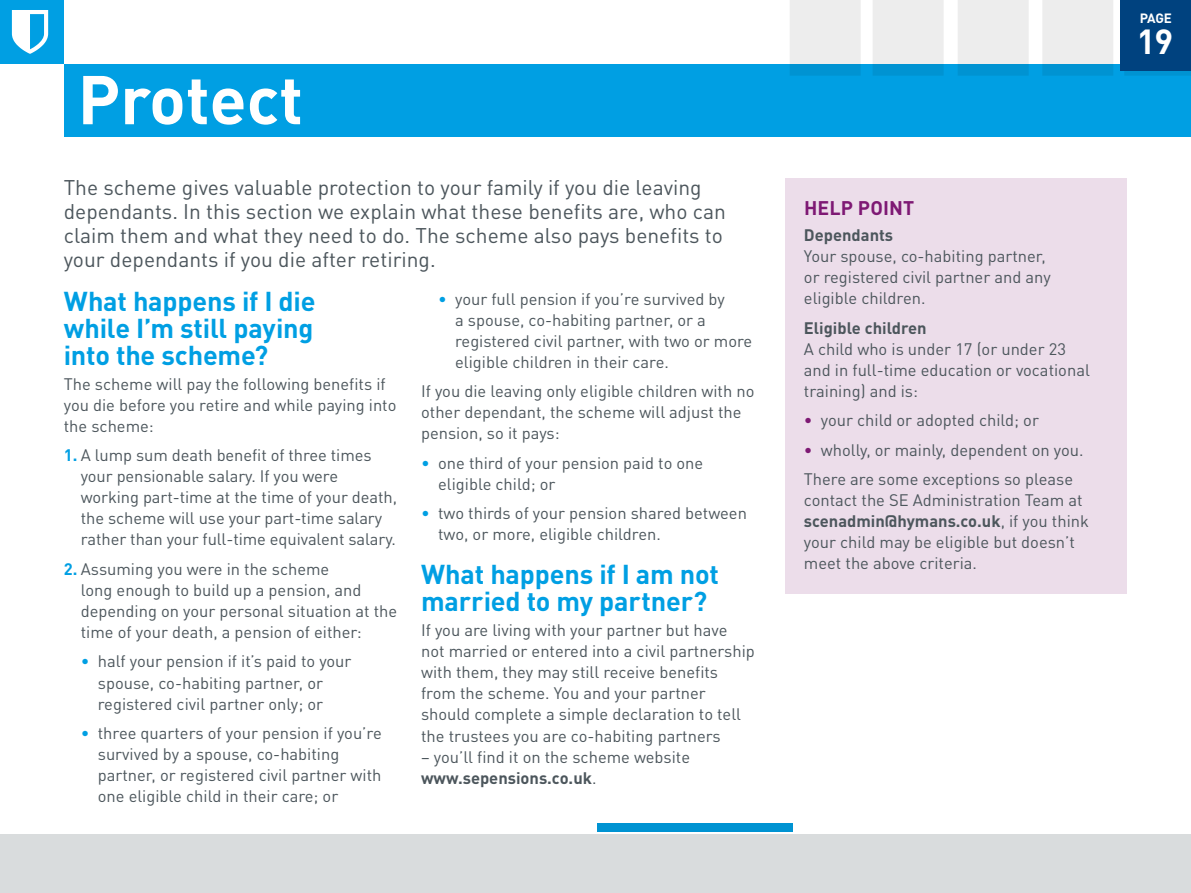
<style>
.page{position:relative;width:1191px;height:893px;background:#fff}
.page>*{position:absolute;margin:0;border:0;box-sizing:border-box;transform-origin:0 0}
.t1{font:700 67.8px "DIN Pro";color:#fff}
.t2{font:700 34.5px "DIN Pro";color:#fff}
.t3{font:700 27px/27px "DIN Pro";letter-spacing:-.01em;color:#009fe3;text-align:justify}
.t4{font:21px/24px "DIN Pro";color:#4c565c}
.t5{font:700 19.5px "DIN Pro";letter-spacing:.01em;color:#7e1974}
.t6{font:16.5px/21px "DIN Pro";color:#4c565c}
.t7{font:700 16.5px "DIN Pro";color:#4c565c}
.t8{font:700 13.35px "DIN Pro";color:#fff}
.s1{font-weight:700;color:#009fe3}
.s2{color:#009fe3}
.s3{font-weight:700}
.s4{color:#7e1974}
</style>
<div class="page">
<div style="left:0;top:0;width:64px;height:64px;background:#009fe3"></div>
<div style="left:324px;top:64px;width:867px;height:72px;background:#009fe3"></div>
<div style="left:785px;top:179px;width:342px;height:415px;background:#ecddea"></div>
<svg style="left:12px;top:10px;width:36px;height:44px"></svg>
<div style="left:64px;top:64px;width:260px;height:72px;background:#009fe3"></div>
<div style="left:597px;top:823px;width:196px;height:8px;background:#0093d2"></div>
<div style="left:0;top:834px;width:1191px;height:59px;background:#d9dcdd"></div>
<svg style="left:790px;top:0;width:70px;height:76px;background:#c7dee8"></svg>
<svg style="left:873px;top:0;width:70px;height:76px;background:#c7dee8"></svg>
<svg style="left:958px;top:0;width:70px;height:76px;background:#c7dee8"></svg>
<svg style="left:1042px;top:0;width:71px;height:76px;background:#c7dee8"></svg>
<svg style="left:1124px;top:71px;width:67px;height:5px"></svg>
<div style="left:1120px;top:0;width:71px;height:71px;background:#00427f"></div>
<h1 class="t1" style="left:78px;top:43px;width:227px">Protect</h1>
<p class="t4" style="left:64px;top:173px;width:663px">The scheme gives valuable protection to your family if you die leaving dependants. In this section we explain what these benefits are, who can claim them and what they need to do. The scheme also pays benefits to your dependants if you die after retiring.</p>
<h3 class="t3" style="left:64px;top:284px;width:253px">What happens if I die while I’m still paying into the scheme?</h3>
<p class="t6" style="left:64px;top:372px;width:334px">The scheme will pay the following benefits if you die before you retire and while paying into the scheme:</p>
<p class="t6" style="left:81px;top:443px;width:318px;text-indent:-17px"><span class="s1">1.</span> A lump sum death benefit of three times your pensionable salary. If you were working part-time at the time of your death, the scheme will use your part-time salary rather than your full-time equivalent salary.</p>
<p class="t6" style="left:81px;top:557px;width:318px;text-indent:-17px"><span class="s1">2.</span> Assuming you were in the scheme<br>long enough to build up a pension, and depending on your personal situation at the time of your death, a pension of either:</p>
<p class="t6" style="left:98px;top:649px;width:255px;text-indent:-17px"><span class="s2">•</span> half your pension if it’s paid to your spouse, co-habiting partner, or registered civil partner only; or</p>
<p class="t6" style="left:98px;top:721px;width:285px;text-indent:-17px"><span class="s2">•</span> three quarters of your pension if you’re survived by a spouse, co-habiting partner, or registered civil partner with one eligible child in their care; or</p>
<p class="t6" style="left:455px;top:287px;width:299px;text-indent:-17px"><span class="s2">•</span> your full pension if you’re survived by<br>a spouse, co-habiting partner, or a registered civil partner, with two or more eligible children in their care.</p>
<p class="t6" style="left:421px;top:379px;width:335px">If you die leaving only eligible children with no other dependant, the scheme will adjust the pension, so it pays:</p>
<p class="t6" style="left:438px;top:451px;width:267px;text-indent:-17px"><span class="s2">•</span> one third of your pension paid to one eligible child; or</p>
<p class="t6" style="left:438px;top:501px;width:310px;text-indent:-17px"><span class="s2">•</span> two thirds of your pension shared between two, or more, eligible children.</p>
<h3 class="t3" style="left:421px;top:558px;width:299px">What happens if I am not married to my partner?</h3>
<p class="t6" style="left:421px;top:618px;width:335px">If you are living with your partner but have not married or entered into a civil partnership with them, they may still receive benefits from the scheme. You and your partner should complete a simple declaration to tell the trustees you are co-habiting partners</p>
<p class="t6" style="left:421px;top:744px;width:270px">– you’ll find it on the scheme website <span class="s3">www.sepensions.co.uk</span>.</p>
<p class="t5" style="left:804px;top:192px;width:112px">HELP POINT</p>
<p class="t7" style="left:804px;top:221px;width:91px">Dependants</p>
<p class="t6" style="left:804px;top:244px;width:248px">Your spouse, co-habiting partner, or registered civil partner and any eligible children.</p>
<p class="t7" style="left:804px;top:314px;width:124px">Eligible children</p>
<p class="t6" style="left:804px;top:337px;width:287px">A child who is under 17 (or under 23 and in full-time education or vocational training) and is:</p>
<p class="t6" style="left:804px;top:408px;width:236px"><span class="s4">•</span> your child or adopted child; or</p>
<p class="t6" style="left:804px;top:433px;width:281px;line-height:29.5px"><span class="s4">•</span> wholly, or mainly, dependent on you.<br>There are some exceptions so please</p>
<p class="t6" style="left:804px;top:488px;width:286px">contact the SE Administration Team at <span class="s3">scenadmin@hymans.co.uk</span>, if you think your child may be eligible but doesn’t meet the above criteria.</p>
<p class="t8" style="left:1139px;top:7px;width:34px">PAGE</p>
<h2 class="t2" style="left:1136px;top:13px;width:38px">19</h2>
</div>
